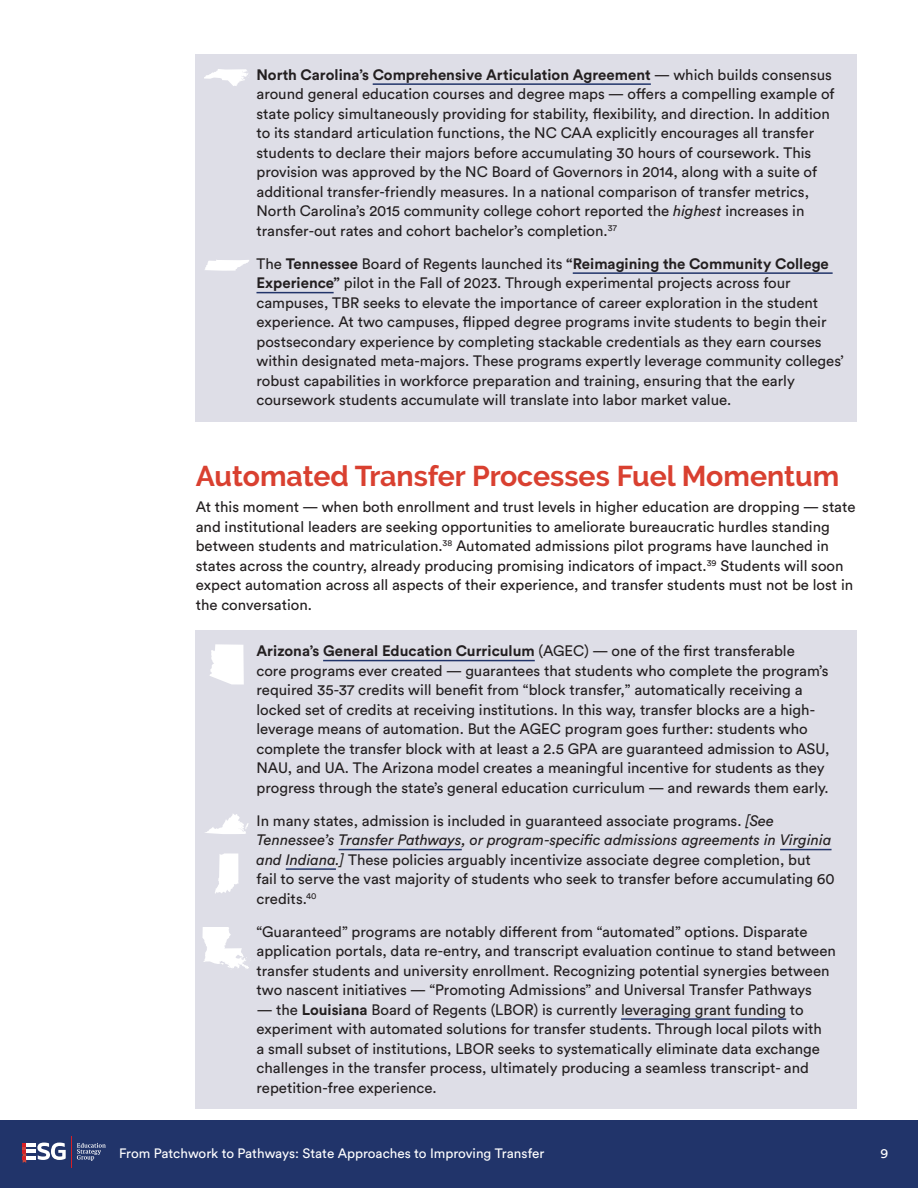
<style>
.page{position:relative;width:918px;height:1188px;background:#fff}
.page>*{position:absolute;margin:0;border:0;box-sizing:border-box;transform-origin:0 0}
.Subhead_B{font:700 28.5px "Raleway";color:#d94030}
.bullets_blue_background{font:15px/19.5px "Circular Std";color:#231f20}
.Body{font:15px/19.5px "Circular Std";color:#231f20}
.t1{font:13.5px "Circular Std";color:#fff}
.s1{font-weight:700}
.s2{font-style:italic}
</style>
<div class="page">
<div style="left:0;top:1120px;width:918px;height:68px;background:#21346a"></div>
<svg style="left:77px;top:1143px;width:29px;height:18px"></svg>
<hr style="left:71px;top:1136px;width:1px;height:32px;background:#d61f26">
<svg style="left:23px;top:1143px;width:43px;height:20px"></svg>
<div style="left:196px;top:54px;width:661px;height:198px;background:#dedee7"></div>
<hr style="left:373px;top:83px;width:278px;height:2px;background:#21346a">
<div style="left:196px;top:243px;width:661px;height:179px;background:#dedee7"></div>
<hr style="left:573px;top:272px;width:260px;height:2px;background:#21346a">
<hr style="left:256px;top:292px;width:78px;height:1px;background:#21346a">
<div style="left:196px;top:630px;width:661px;height:179px;background:#dedee7"></div>
<hr style="left:323px;top:660px;width:212px;height:1px;background:#21346a">
<div style="left:196px;top:800px;width:661px;height:120px;background:#dedee7"></div>
<hr style="left:339px;top:849px;width:123px;height:1px;background:#21346a">
<hr style="left:780px;top:849px;width:52px;height:1px;background:#21346a">
<hr style="left:286px;top:868px;width:50px;height:2px;background:#21346a">
<div style="left:196px;top:911px;width:661px;height:198px;background:#dedee7"></div>
<hr style="left:621px;top:1018px;width:165px;height:2px;background:#21346a">
<svg style="left:215px;top:853px;width:24px;height:41px"></svg>
<svg style="left:205px;top:814px;width:44px;height:20px"></svg>
<svg style="left:202px;top:927px;width:47px;height:42px"></svg>
<svg style="left:209px;top:644px;width:35px;height:41px"></svg>
<svg style="left:205px;top:260px;width:44px;height:11px"></svg>
<svg style="left:204px;top:69px;width:44px;height:17px"></svg>
<p class="bullets_blue_background" style="left:256px;top:64px;width:580px"><span class="s1">North Carolina’s Comprehensive Articulation Agreement</span> — which builds consensus around general education courses and degree maps — offers a compelling example of state policy simultaneously providing for stability, flexibility, and direction. In addition to its standard articulation functions, the NC CAA explicitly encourages all transfer students to declare their majors before accumulating 30 hours of coursework. This provision was approved by the NC Board of Governors in 2014, along with a suite of additional transfer-friendly measures. In a national comparison of transfer metrics, North Carolina’s 2015 community college cohort reported the <span class="s2">highest</span> increases in transfer-out rates and cohort bachelor’s completion.<sup>37</sup></p>
<p class="bullets_blue_background" style="left:256px;top:253px;width:589px">The <span class="s1">Tennessee</span> Board of Regents launched its <span class="s1">“Reimagining the Community College Experience”</span> pilot in the Fall of 2023. Through experimental projects across four campuses, TBR seeks to elevate the importance of career exploration in the student experience. At two campuses, flipped degree programs invite students to begin their postsecondary experience by completing stackable credentials as they earn courses within designated meta-majors. These programs expertly leverage community colleges’ robust capabilities in workforce preparation and training, ensuring that the early coursework students accumulate will translate into labor market value.</p>
<p class="Subhead_B" style="left:196px;top:460px;width:645px">Automated Transfer Processes Fuel Momentum</p>
<p class="Body" style="left:196px;top:497px;width:661px">At this moment — when both enrollment and trust levels in higher education are dropping — state and institutional leaders are seeking opportunities to ameliorate bureaucratic hurdles standing between students and matriculation.<sup>38</sup> Automated admissions pilot programs have launched in states across the country, already producing promising indicators of impact.<sup>39</sup> Students will soon expect automation across all aspects of their experience, and transfer students must not be lost in the conversation.</p>
<p class="bullets_blue_background" style="left:256px;top:641px;width:575px"><span class="s1">Arizona’s General Education Curriculum</span> (AGEC) — one of the first transferable<br>core programs ever created — guarantees that students who complete the program’s required 35-37 credits will benefit from “block transfer,” automatically receiving a locked set of credits at receiving institutions. In this way, transfer blocks are a high&shy;leverage means of automation. But the AGEC program goes further: students who complete the transfer block with at least a 2.5 GPA are guaranteed admission to ASU, NAU, and UA. The Arizona model creates a meaningful incentive for students as they progress through the state’s general education curriculum — and rewards them early.</p>
<p class="bullets_blue_background" style="left:256px;top:810px;width:580px">In many states, admission is included in guaranteed associate programs. <span class="s2">[See Tennessee’s Transfer Pathways, or program-specific admissions agreements in Virginia and Indiana.]</span> These policies arguably incentivize associate degree completion, but fail to serve the vast majority of students who seek to transfer before accumulating 60 credits.<sup>40</sup></p>
<p class="bullets_blue_background" style="left:256px;top:921px;width:581px">“Guaranteed” programs are notably different from “automated” options. Disparate application portals, data re-entry, and transcript evaluation continue to stand between transfer students and university enrollment. Recognizing potential synergies between two nascent initiatives — “Promoting Admissions” and Universal Transfer Pathways</p>
<p class="bullets_blue_background" style="left:256px;top:999px;width:567px">— the <span class="s1">Louisiana</span> Board of Regents (LBOR) is currently leveraging grant funding to experiment with automated solutions for transfer students. Through local pilots with a small subset of institutions, LBOR seeks to systematically eliminate data exchange challenges in the transfer process, ultimately producing a seamless transcript- and repetition-free experience.</p>
<p class="t1" style="left:119px;top:1145px;width:427px">From Patchwork to Pathways: State Approaches to Improving Transfer</p>
<p class="t1" style="left:880px;top:1145px;width:9px">9</p>
</div>
